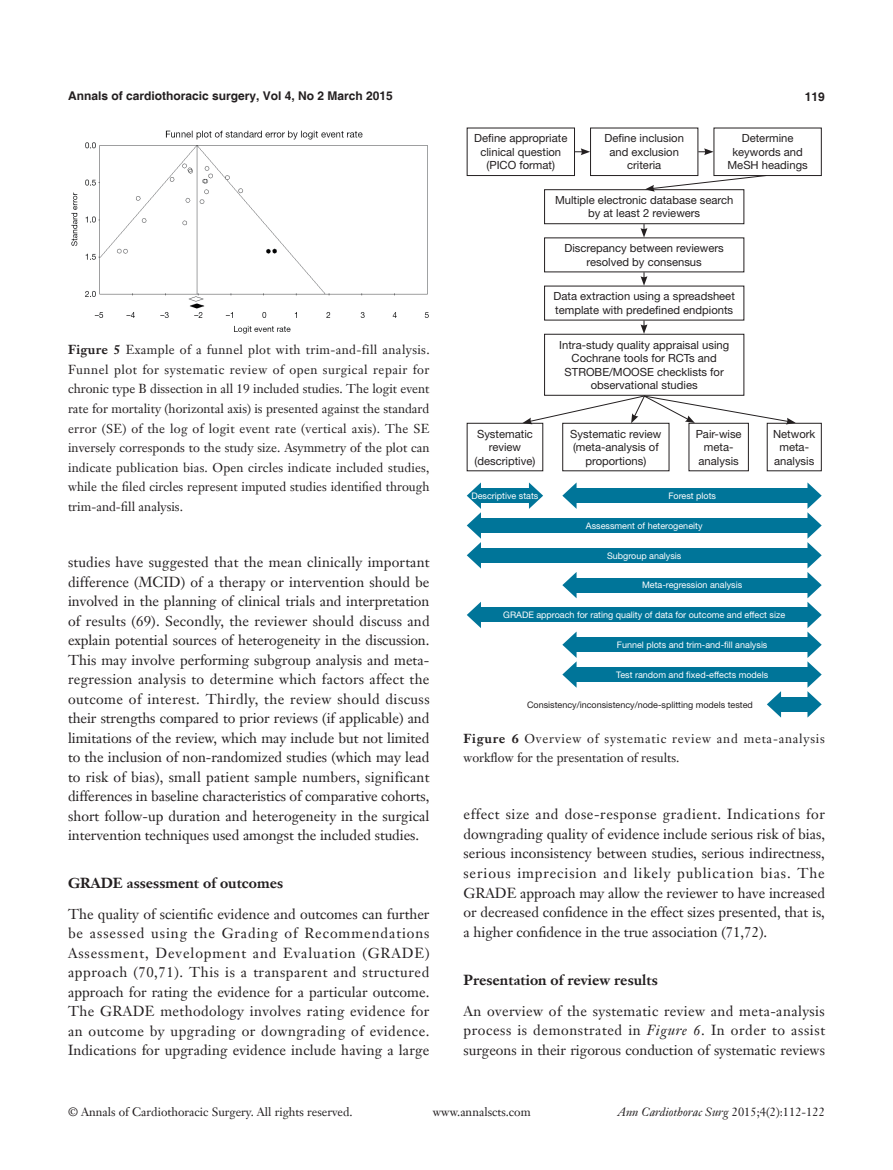
<style>
.page{position:relative;width:893px;height:1170px;background:#fff}
.page>*{position:absolute;margin:0;border:0;box-sizing:border-box;transform-origin:0 0}
.t1{font:14.25px/19.5px "Janson Text LT";color:#231f20;text-align:justify}
.t2{font:700 14.25px "Janson Text LT";color:#231f20}
.t3{font:12.75px/19.5px "Janson Text LT";color:#231f20;text-align:justify}
.t4{font:12.75px/19.5px "Janson Text LT";letter-spacing:.055em;color:#231f20}
.t5{font:12px "Janson Text LT";color:#231f20}
.t6{font:700 12px "Helvetica";color:#231f20}
.t7{font:italic 12px "Janson Text LT";color:#231f20}
.t8{font:11.25px/13.5px "Helvetica Neue LT Pro";color:#231f20;text-align:center}
.t9{font:9px "Helvetica Neue LT Pro";color:#fff}
.t10{font:9px "Helvetica Neue LT Pro";color:#231f20}
.s1{font-weight:700}
.s2{font-style:italic}
.s3{font-style:normal}
</style>
<div class="page">
<img style="left:71px;top:130px;width:358px;height:204px">
<div style="left:467px;top:128px;width:108px;height:48px;border:1px solid #231f20"></div>
<div style="left:767px;top:423px;width:55px;height:48px;border:1px solid #231f20"></div>
<div style="left:544px;top:189px;width:200px;height:35px;border:1px solid #231f20"></div>
<div style="left:544px;top:334px;width:200px;height:61px;border:1px solid #231f20"></div>
<div style="left:590px;top:128px;width:108px;height:48px;border:1px solid #231f20"></div>
<div style="left:714px;top:128px;width:108px;height:48px;border:1px solid #231f20"></div>
<svg style="left:529px;top:482px;width:14px;height:27px"></svg>
<svg style="left:562px;top:482px;width:15px;height:27px"></svg>
<svg style="left:467px;top:482px;width:14px;height:86px"></svg>
<svg style="left:562px;top:572px;width:15px;height:26px"></svg>
<svg style="left:467px;top:602px;width:14px;height:26px"></svg>
<svg style="left:562px;top:631px;width:15px;height:56px"></svg>
<svg style="left:767px;top:691px;width:14px;height:26px"></svg>
<svg style="left:807px;top:482px;width:15px;height:235px"></svg>
<div style="left:480px;top:488px;width:52px;height:15px;background:#007599"></div>
<div style="left:779px;top:697px;width:30px;height:14px;background:#007599"></div>
<div style="left:576px;top:488px;width:232px;height:15px;background:#007599"></div>
<div style="left:576px;top:577px;width:232px;height:15px;background:#007599"></div>
<div style="left:576px;top:637px;width:232px;height:15px;background:#007599"></div>
<div style="left:576px;top:667px;width:232px;height:15px;background:#007599"></div>
<div style="left:478px;top:518px;width:332px;height:15px;background:#007599"></div>
<div style="left:478px;top:548px;width:332px;height:14px;background:#007599"></div>
<div style="left:478px;top:607px;width:332px;height:15px;background:#007599"></div>
<svg style="left:575px;top:148px;width:15px;height:7px"></svg>
<svg style="left:641px;top:224px;width:6px;height:13px"></svg>
<svg style="left:641px;top:272px;width:6px;height:14px"></svg>
<svg style="left:641px;top:320px;width:6px;height:14px"></svg>
<svg style="left:698px;top:148px;width:16px;height:7px"></svg>
<svg style="left:522px;top:395px;width:274px;height:29px"></svg>
<svg style="left:645px;top:175px;width:122px;height:17px"></svg>
<p class="t6" style="left:68px;top:88px;width:326px">Annals of cardiothoracic surgery, Vol 4, No 2 March 2015</p>
<p class="t6" style="left:805px;top:89px;width:22px">119</p>
<p class="t3" style="left:68px;top:340px;width:363px"><span class="s1">Figure 5</span> Example of a funnel plot with trim-and-fill analysis.<br>Funnel plot for systematic review of open surgical repair for chronic type B dissection in all 19 included studies. The logit event rate for mortality (horizontal axis) is presented against the standard error (SE) of the log of logit event rate (vertical axis). The SE inversely corresponds to the study size. Asymmetry of the plot can indicate publication bias. Open circles indicate included studies, while the filed circles represent imputed studies identified through trim-and-fill analysis.</p>
<p class="t1" style="left:68px;top:552px;width:363px">studies have suggested that the mean clinically important difference (MCID) of a therapy or intervention should be involved in the planning of clinical trials and interpretation of results (69). Secondly, the reviewer should discuss and explain potential sources of heterogeneity in the discussion.<br>This may involve performing subgroup analysis and meta&shy;regression analysis to determine which factors affect the outcome of interest. Thirdly, the review should discuss their strengths compared to prior reviews (if applicable) and limitations of the review, which may include but not limited to the inclusion of non-randomized studies (which may lead to risk of bias), small patient sample numbers, significant differences in baseline characteristics of comparative cohorts, short follow-up duration and heterogeneity in the surgical intervention techniques used amongst the included studies.</p>
<p class="t2" style="left:68px;top:874px;width:217px">GRADE assessment of outcomes</p>
<p class="t1" style="left:68px;top:903px;width:363px">The quality of scientific evidence and outcomes can further be assessed using the Grading of Recommendations Assessment, Development and Evaluation (GRADE) approach (70,71). This is a transparent and structured approach for rating the evidence for a particular outcome.<br>The GRADE methodology involves rating evidence for an outcome by upgrading or downgrading of evidence.<br>Indications for upgrading evidence include having a large</p>
<p class="t8" style="left:474px;top:131px;width:95px">Define appropriate clinical question (PICO format)</p>
<p class="t8" style="left:604px;top:131px;width:81px">Define inclusion and exclusion criteria</p>
<p class="t8" style="left:727px;top:131px;width:82px">Determine keywords and<br>MeSH headings</p>
<p class="t8" style="left:555px;top:193px;width:180px">Multiple electronic database search by at least 2 reviewers</p>
<p class="t8" style="left:564px;top:241px;width:161px">Discrepancy between reviewers resolved by consensus</p>
<p class="t8" style="left:554px;top:289px;width:183px;text-align:left">Data extraction using a spreadsheet template with predefined endpionts</p>
<p class="t8" style="left:559px;top:337px;width:172px">Intra-study quality appraisal using<br>Cochrane tools for RCTs and<br>STROBE/MOOSE checklists for observational studies</p>
<p class="t8" style="left:475px;top:426px;width:62px">Systematic review (descriptive)</p>
<p class="t8" style="left:570px;top:426px;width:93px">Systematic review (meta-analysis of proportions)</p>
<p class="t8" style="left:696px;top:426px;width:48px">Pair-wise meta&shy;analysis</p>
<p class="t8" style="left:773px;top:426px;width:44px">Network meta&shy;analysis</p>
<p class="t9" style="left:471px;top:490px;width:69px">Descriptive stats</p>
<p class="t9" style="left:668px;top:490px;width:49px">Forest plots</p>
<p class="t9" style="left:586px;top:520px;width:118px">Assessment of heterogeneity</p>
<p class="t9" style="left:607px;top:549px;width:76px">Subgroup analysis</p>
<p class="t9" style="left:642px;top:579px;width:102px">Meta-regression analysis</p>
<p class="t9" style="left:503px;top:609px;width:283px">GRADE approach for rating quality of data for outcome and effect size</p>
<p class="t9" style="left:617px;top:639px;width:152px">Funnel plots and trim-and-fill analysis</p>
<p class="t9" style="left:616px;top:669px;width:154px">Test random and fixed-effects models</p>
<p class="t10" style="left:527px;top:698px;width:227px">Consistency/inconsistency/node-splitting models tested</p>
<p class="t4" style="left:463px;top:728px;width:363px"><span class="s1">Figure 6</span> Overview of systematic review and meta-analysis workflow for the presentation of results.</p>
<p class="t1" style="left:463px;top:803px;width:363px">effect size and dose-response gradient. Indications for downgrading quality of evidence include serious risk of bias, serious inconsistency between studies, serious indirectness, serious imprecision and likely publication bias. The GRADE approach may allow the reviewer to have increased or decreased confidence in the effect sizes presented, that is, a higher confidence in the true association (71,72).</p>
<p class="t2" style="left:463px;top:971px;width:196px">Presentation of review results</p>
<p class="t1" style="left:463px;top:1000px;width:363px">An overview of the systematic review and meta-analysis process is demonstrated in <span class="s2">Figure 6</span>. In order to assist surgeons in their rigorous conduction of systematic reviews</p>
<p class="t5" style="left:68px;top:1104px;width:286px">© Annals of Cardiothoracic Surgery. All rights reserved.</p>
<p class="t5" style="left:433px;top:1104px;width:99px">www.annalscts.com</p>
<p class="t7" style="left:618px;top:1104px;width:209px">Ann Cardiothorac Surg <span class="s3">2015;4(2):112-122</span></p>
</div>
